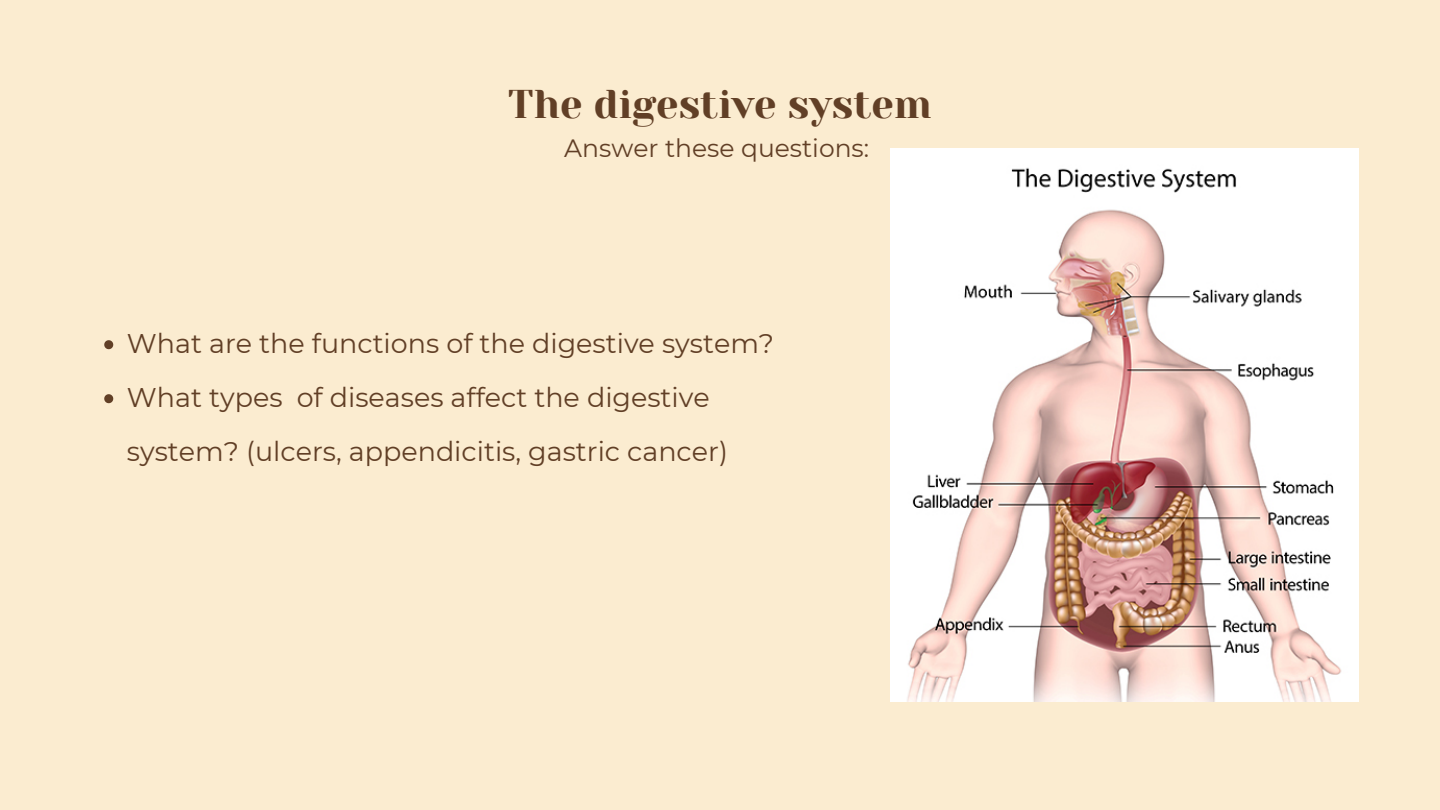
<style>
.page{position:relative;width:1440px;height:810px;background:#fbecd0}
.page>*{position:absolute;margin:0;border:0;box-sizing:border-box;transform-origin:0 0}
.t1{font:40px "Yeseva One";color:#613f26}
.t2{font:27px/54px "Montserrat";color:#613f26}
.t3{font:25px "Montserrat";color:#613f26}
</style>
<div class="page">
<img style="left:890px;top:148px;width:469px;height:554px">
<svg style="left:104px;top:340px;width:9px;height:9px"></svg>
<svg style="left:104px;top:394px;width:9px;height:9px"></svg>
<h1 class="t1" style="left:508px;top:82px;width:425px">The digestive system</h1>
<p class="t3" style="left:564px;top:132px;width:306px">Answer these questions:</p>
<p class="t2" style="left:127px;top:316px;width:649px">What are the functions of the digestive system?<br>What types of diseases affect the digestive system? (ulcers, appendicitis, gastric cancer)</p>
</div>
